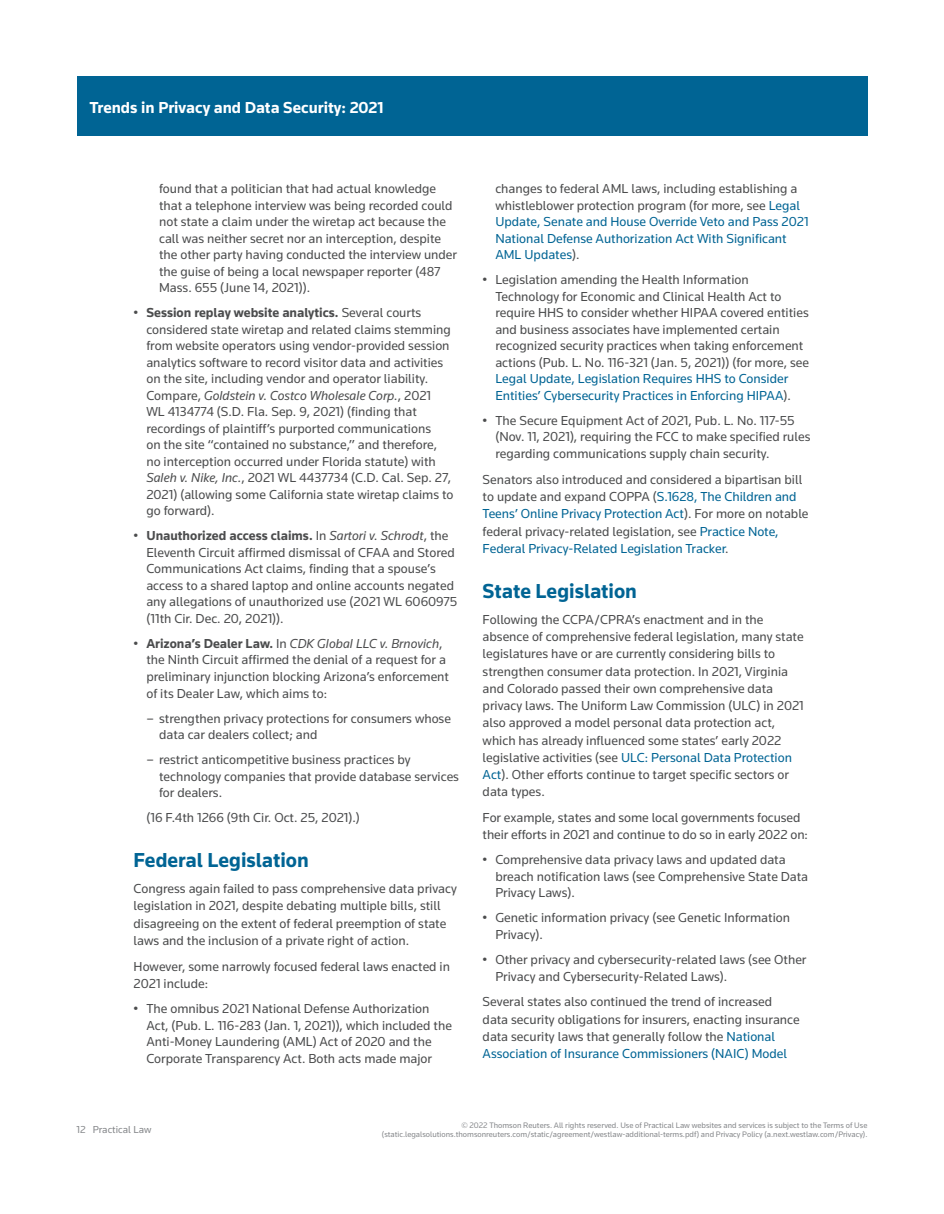
<style>
.page{position:relative;width:944px;height:1214px;background:#fff}
.page>*{position:absolute;margin:0;border:0;box-sizing:border-box;transform-origin:0 0}
.t1{font:700 21px "Knowledge";color:#006494}
.t2{font:700 16.5px "Knowledge";color:#fff}
.t3{font:13.5px/16.5px "Knowledge";color:#4b4c4d}
.t4{font:13.5px/16.5px "Knowledge";color:#006494}
.t5{font:10.5px "Knowledge";color:#86888b}
.t6{font:8.25px/9.8px "Knowledge";color:#86888b;text-align:right}
.s1{font-weight:700}
.s2{font-style:italic}
.s3{color:#4b4c4d}
.s4{color:#006494}
</style>
<div class="page">
<div style="left:77px;top:77px;width:790px;height:59px;background:#006494"></div>
<p class="t2" style="left:89px;top:97px;width:296px">Trends in Privacy and Data Security: 2021</p>
<p class="t3" style="left:159px;top:180px;width:299px">found that a politician that had actual knowledge that a telephone interview was being recorded could not state a claim under the wiretap act because the call was neither secret nor an interception, despite the other party having conducted the interview under the guise of being a local newspaper reporter (487<br>Mass. 655 (June 14, 2021)).</p>
<p class="t3" style="left:146px;top:304px;width:308px;text-indent:-13px">• <span class="s1">Session replay website analytics.</span> Several courts considered state wiretap and related claims stemming from website operators using vendor-provided session analytics software to record visitor data and activities on the site, including vendor and operator liability.<br>Compare, <span class="s2">Goldstein v. Costco Wholesale Corp.</span>, 2021<br>WL 4134774 (S.D. Fla. Sep. 9, 2021) (finding that recordings of plaintiff’s purported communications<br>on the site “contained no substance,” and therefore, no interception occurred under Florida statute) with <span class="s2">Saleh v. Nike, Inc.</span>, 2021 WL 4437734 (C.D. Cal. Sep. 27, 2021) (allowing some California state wiretap claims to go forward).</p>
<p class="t3" style="left:146px;top:527px;width:312px;text-indent:-13px">• <span class="s1">Unauthorized access claims.</span> In <span class="s2">Sartori v. Schrodt</span>, the Eleventh Circuit affirmed dismissal of CFAA and Stored Communications Act claims, finding that a spouse’s access to a shared laptop and online accounts negated any allegations of unauthorized use (2021 WL 6060975 (11th Cir. Dec. 20, 2021)).</p>
<p class="t3" style="left:146px;top:635px;width:304px;text-indent:-13px">• <span class="s1">Arizona’s Dealer Law.</span> In <span class="s2">CDK Global LLC v. Brnovich</span>, the Ninth Circuit affirmed the denial of a request for a preliminary injunction blocking Arizona’s enforcement of its Dealer Law, which aims to:</p>
<p class="t3" style="left:159px;top:709px;width:293px;text-indent:-13px">– strengthen privacy protections for consumers whose data car dealers collect; and</p>
<p class="t3" style="left:159px;top:751px;width:301px;text-indent:-13px">– restrict anticompetitive business practices by technology companies that provide database services for dealers.</p>
<p class="t3" style="left:146px;top:809px;width:215px">(16 F.4th 1266 (9th Cir. Oct. 25, 2021).)</p>
<h1 class="t1" style="left:134px;top:847px;width:177px">Federal Legislation</h1>
<p class="t3" style="left:134px;top:879px;width:325px;line-height:17.2px">Congress again failed to pass comprehensive data privacy legislation in 2021, despite debating multiple bills, still disagreeing on the extent of federal preemption of state laws and the inclusion of a private right of action.</p>
<p class="t3" style="left:134px;top:957px;width:318px;line-height:17.2px">However, some narrowly focused federal laws enacted in<br>2021 include:</p>
<p class="t3" style="left:146px;top:1000px;width:307px;text-indent:-13px">• The omnibus 2021 National Defense Authorization Act, (Pub. L. 116-283 (Jan. 1, 2021)), which included the Anti-Money Laundering (AML) Act of 2020 and the Corporate Transparency Act. Both acts made major</p>
<p class="t4" style="left:495px;top:180px;width:315px"><span class="s3">changes to federal AML laws, including establishing a whistleblower protection program (for more, see</span> Legal Update, Senate and House Override Veto and Pass 2021<br>National Defense Authorization Act With Significant AML Updates<span class="s3">).</span></p>
<p class="t3" style="left:495px;top:271px;width:315px;text-indent:-13px">• Legislation amending the Health Information Technology for Economic and Clinical Health Act to require HHS to consider whether HIPAA covered entities and business associates have implemented certain recognized security practices when taking enforcement actions (Pub. L. No. 116-321 (Jan. 5, 2021)) (for more, see</p>
<p class="t4" style="left:495px;top:370px;width:297px">Legal Update, Legislation Requires HHS to Consider<br>Entities’ Cybersecurity Practices in Enforcing HIPAA<span class="s3">).</span></p>
<p class="t3" style="left:495px;top:412px;width:316px;text-indent:-13px">• The Secure Equipment Act of 2021, Pub. L. No. 117-55 (Nov. 11, 2021), requiring the FCC to make specified rules regarding communications supply chain security.</p>
<p class="t3" style="left:482px;top:470px;width:327px;line-height:17.2px">Senators also introduced and considered a bipartisan bill to update and expand COPPA (<span class="s4">S.1628, The Children and Teens’ Online Privacy Protection Act</span>). For more on notable federal privacy-related legislation, see <span class="s4">Practice Note, Federal Privacy-Related Legislation Tracker</span>.</p>
<h1 class="t1" style="left:482px;top:578px;width:156px">State Legislation</h1>
<p class="t3" style="left:482px;top:610px;width:323px;line-height:17.2px">Following the CCPA/CPRA’s enactment and in the absence of comprehensive federal legislation, many state legislatures have or are currently considering bills to strengthen consumer data protection. In 2021, Virginia and Colorado passed their own comprehensive data privacy laws. The Uniform Law Commission (ULC) in 2021 also approved a model personal data protection act, which has already influenced some states’ early 2022 legislative activities (see <span class="s4">ULC: Personal Data Protection Act</span>). Other efforts continue to target specific sectors or data types.</p>
<p class="t3" style="left:482px;top:809px;width:327px;line-height:17.2px">For example, states and some local governments focused their efforts in 2021 and continue to do so in early 2022 on:</p>
<p class="t3" style="left:495px;top:851px;width:314px;text-indent:-13px">• Comprehensive data privacy laws and updated data breach notification laws (see Comprehensive State Data<br>Privacy Laws).</p>
<p class="t3" style="left:495px;top:909px;width:296px;text-indent:-13px">• Genetic information privacy (see Genetic Information<br>Privacy).</p>
<p class="t3" style="left:495px;top:951px;width:312px;text-indent:-13px">• Other privacy and cybersecurity-related laws (see Other<br>Privacy and Cybersecurity-Related Laws).</p>
<p class="t3" style="left:482px;top:993px;width:318px;line-height:17.2px">Several states also continued the trend of increased data security obligations for insurers, enacting insurance data security laws that generally follow the <span class="s4">National Association of Insurance Commissioners (NAIC) Model</span></p>
<p class="t5" style="left:77px;top:1123px;width:76px">12 Practical Law</p>
<p class="t6" style="left:382px;top:1119px;width:487px">© 2022 Thomson Reuters. All rights reserved. Use of Practical Law websites and services is subject to the Terms of Use (static.legalsolutions.thomsonreuters.com/static/agreement/westlaw-additional-terms.pdf) and Privacy Policy (a.next.westlaw.com/Privacy).</p>
</div>
